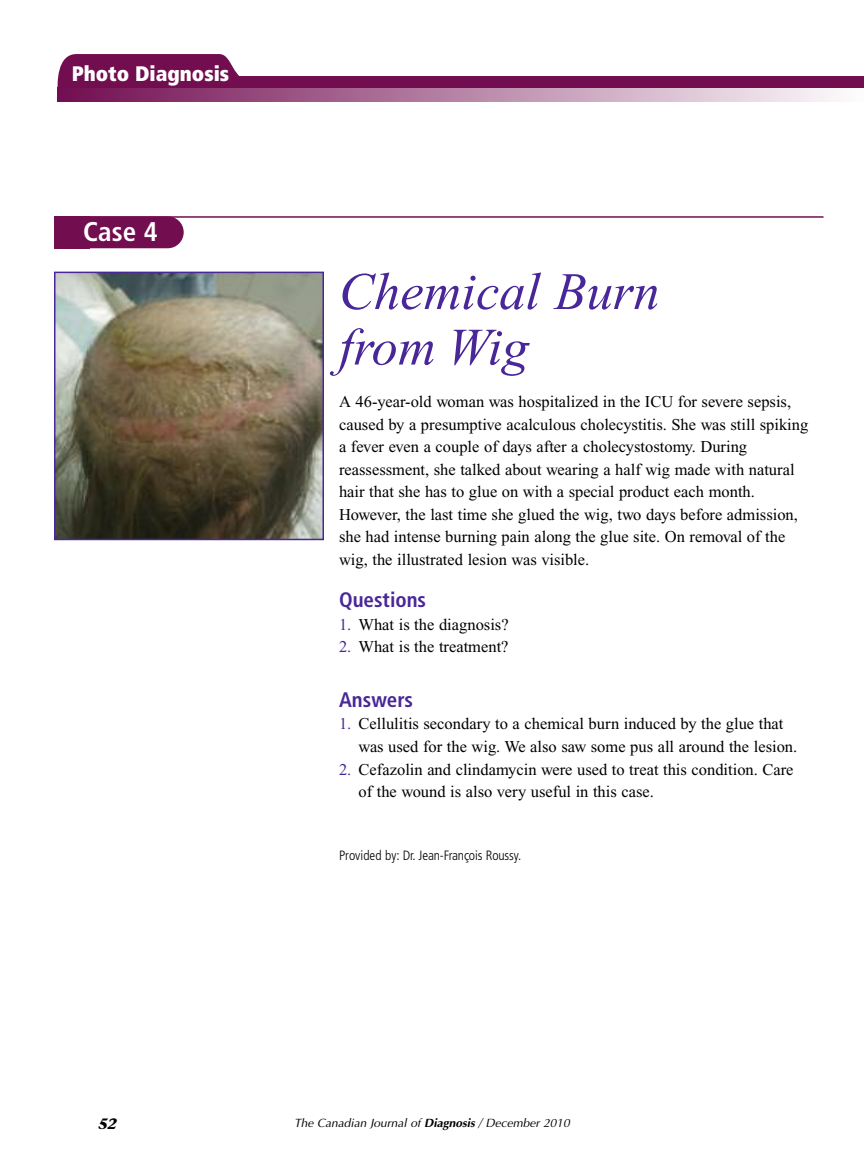
<style>
.page{position:relative;width:864px;height:1175px;background:#fff}
.page>*{position:absolute;margin:0;border:0;box-sizing:border-box;transform-origin:0 0}
.t1{font:italic 52.5px/55.5px "Times New Roman";color:#492798}
.t2{font:700 condensed 27px "Frutiger";color:#fff}
.t3{font:700 condensed 21px "Frutiger";color:#492798}
.t4{font:900 condensed 21px "Frutiger";color:#fff}
.t5{font:16.5px/22.5px "Times New Roman";color:#000}
.t6{font:italic 700 15px "Stone Serif";color:#000}
.t7{font:300 condensed 13.5px "Frutiger";letter-spacing:-.01em;color:#000}
.t8{font:italic 12px "Optima";color:#000}
.s1{color:#492798}
.s2{font-weight:700}
</style>
<div class="page">
<svg style="left:57px;top:54px;width:183px;height:34px;background:#88336c"></svg>
<div style="left:59px;top:76px;width:805px;height:13px;background:#720d50"></div>
<div style="left:62px;top:64px;width:169px;height:34px;background:#720d50"></div>
<svg style="left:57px;top:89px;width:777px;height:12px;background:#b580a3"></svg>
<img style="left:57px;top:275px;width:264px;height:262px">
<div style="left:54px;top:272px;width:270px;height:268px;border:2px solid #492798"></div>
<hr style="left:69px;top:216px;width:755px;height:2px;background:#720d50">
<div style="left:55px;top:216px;width:129px;height:32px;background:#720d50;border-radius:16px"></div>
<div style="left:54px;top:216px;width:36px;height:32px;background:#720d50"></div>
<p class="t4" style="left:72px;top:66px;width:159px">Photo Diagnosis</p>
<h2 class="t2" style="left:83px;top:221px;width:76px">Case 4</h2>
<h1 class="t1" style="left:339px;top:269px;width:322px">Chemical Burn from Wig</h1>
<p class="t5" style="left:339px;top:392px;width:471px">A 46-year-old woman was hospitalized in the ICU for severe sepsis, caused by a presumptive acalculous cholecystitis. She was still spiking a fever even a couple of days after a cholecystostomy. During reassessment, she talked about wearing a half wig made with natural hair that she has to glue on with a special product each month.<br>However, the last time she glued the wig, two days before admission, she had intense burning pain along the glue site. On removal of the wig, the illustrated lesion was visible.</p>
<p class="t3" style="left:339px;top:591px;width:89px">Questions</p>
<p class="t5" style="left:339px;top:614px;width:171px"><span class="s1">1.</span> What is the diagnosis?</p>
<p class="t5" style="left:339px;top:637px;width:171px"><span class="s1">2.</span> What is the treatment?</p>
<p class="t3" style="left:339px;top:691px;width:76px">Answers</p>
<p class="t5" style="left:359px;top:714px;width:440px;text-indent:-19px"><span class="s1">1.</span> Cellulitis secondary to a chemical burn induced by the glue that was used for the wig. We also saw some pus all around the lesion.</p>
<p class="t5" style="left:359px;top:759px;width:437px;text-indent:-19px"><span class="s1">2.</span> Cefazolin and clindamycin were used to treat this condition. Care of the wound is also very useful in this case.</p>
<p class="t7" style="left:339px;top:850px;width:184px">Provided by: Dr. Jean-François Roussy.</p>
<p class="t6" style="left:98px;top:1118px;width:20px">52</p>
<p class="t8" style="left:294px;top:1115px;width:277px">The Canadian Journal of <span class="s2">Diagnosis</span> / December 2010</p>
</div>
